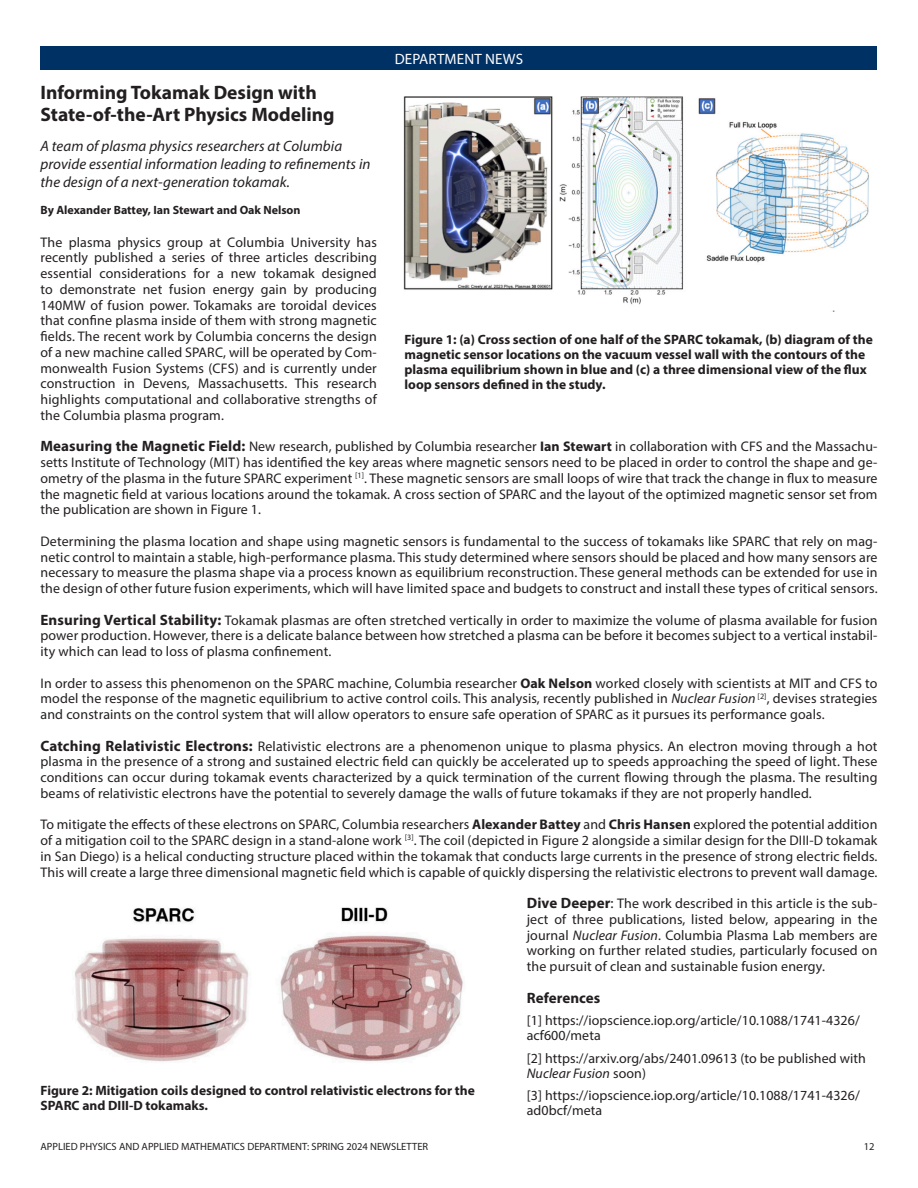
<style>
.page{position:relative;width:918px;height:1188px;background:#fff}
.page>*{position:absolute;margin:0;border:0;box-sizing:border-box;transform-origin:0 0}
.t1{font:700 19.5px "Myriad Pro";color:#231f20}
.t2{font:italic 15px/18px "Myriad Pro";letter-spacing:.005em;color:#231f20}
.t3{font:15px "Myriad Pro";letter-spacing:.01em;color:#fff}
.t4{font:700 15px "Myriad Pro";letter-spacing:.005em;color:#231f20}
.t5{font:13.95px/15.8px "Myriad Pro";letter-spacing:.01em;color:#231f20;text-align:justify}
.t6{font:700 13.5px/15px "Myriad Pro";color:#231f20}
.t7{font:700 12px "Myriad Pro";color:#231f20}
.t8{font:10.5px "Myriad Pro";color:#231f20}
.s1{font-weight:700;font-size:15px}
.s2{font-weight:700}
.s3{font-style:italic}
.s4{font-size:15px}
</style>
<div class="page">
<div style="left:40px;top:46px;width:838px;height:23px;background:#003164"></div>
<img style="left:403px;top:96px;width:466px;height:215px">
<img style="left:75px;top:907px;width:388px;height:155px">
<p class="t3" style="left:395px;top:49px;width:130px">DEPARTMENT NEWS</p>
<p class="t1" style="left:40px;top:79px;width:278px">Informing Tokamak Design with</p>
<p class="t1" style="left:40px;top:102px;width:296px">State-of-the-Art Physics Modeling</p>
<p class="t2" style="left:40px;top:137px;width:332px">A team of plasma physics researchers at Columbia provide essential information leading to refinements in the design of a next-generation tokamak.</p>
<p class="t7" style="left:40px;top:202px;width:262px">By Alexander Battey, Ian Stewart and Oak Nelson</p>
<p class="t5" style="left:40px;top:234px;width:338px">The plasma physics group at Columbia University has recently published a series of three articles describing essential considerations for a new tokamak designed to demonstrate net fusion energy gain by producing 140MW of fusion power. Tokamaks are toroidal devices that confine plasma inside of them with strong magnetic fields. The recent work by Columbia concerns the design of a new machine called SPARC, will be operated by Com&shy;monwealth Fusion Systems (CFS) and is currently under construction in Devens, Massachusetts. This research highlights computational and collaborative strengths of the Columbia plasma program.</p>
<p class="t5" style="left:40px;top:439px;width:839px"><span class="s1">Measuring the Magnetic Field:</span> New research, published by Columbia researcher <span class="s2">Ian Stewart</span> in collaboration with CFS and the Massachu&shy;setts Institute of Technology (MIT) has identified the key areas where magnetic sensors need to be placed in order to control the shape and ge&shy;ometry of the plasma in the future SPARC experiment <sup>[1]</sup>. These magnetic sensors are small loops of wire that track the change in flux to measure the magnetic field at various locations around the tokamak. A cross section of SPARC and the layout of the optimized magnetic sensor set from the publication are shown in Figure 1.</p>
<p class="t5" style="left:40px;top:533px;width:839px">Determining the plasma location and shape using magnetic sensors is fundamental to the success of tokamaks like SPARC that rely on mag&shy;netic control to maintain a stable, high-performance plasma. This study determined where sensors should be placed and how many sensors are necessary to measure the plasma shape via a process known as equilibrium reconstruction. These general methods can be extended for use in the design of other future fusion experiments, which will have limited space and budgets to construct and install these types of critical sensors.</p>
<p class="t5" style="left:40px;top:612px;width:839px"><span class="s1">Ensuring Vertical Stability:</span> Tokamak plasmas are often stretched vertically in order to maximize the volume of plasma available for fusion power production. However, there is a delicate balance between how stretched a plasma can be before it becomes subject to a vertical instabil&shy;ity which can lead to loss of plasma confinement.</p>
<p class="t5" style="left:40px;top:675px;width:839px">In order to assess this phenomenon on the SPARC machine, Columbia researcher <span class="s2">Oak Nelson</span> worked closely with scientists at MIT and CFS to model the response of the magnetic equilibrium to active control coils. This analysis, recently published in <span class="s3">Nuclear Fusion</span> <sup>[2]</sup>, devises strategies and constraints on the control system that will allow operators to ensure safe operation of SPARC as it pursues its performance goals.</p>
<p class="t5" style="left:40px;top:738px;width:838px"><span class="s1">Catching Relativistic Electrons:</span> Relativistic electrons are a phenomenon unique to plasma physics. An electron moving through a hot plasma in the presence of a strong and sustained electric field can quickly be accelerated up to speeds approaching the speed of light. These conditions can occur during tokamak events characterized by a quick termination of the current flowing through the plasma. The resulting beams of relativistic electrons have the potential to severely damage the walls of future tokamaks if they are not properly handled.</p>
<p class="t5" style="left:40px;top:817px;width:839px">To mitigate the effects of these electrons on SPARC, Columbia researchers <span class="s2">Alexander Battey</span> and <span class="s2">Chris Hansen</span> explored the potential addition of a mitigation coil to the SPARC design in a stand-alone work <sup>[3]</sup>. The coil (depicted in Figure 2 alongside a similar design for the DIII-D tokamak in San Diego) is a helical conducting structure placed within the tokamak that conducts large currents in the presence of strong electric fields.<br>This will create a large three dimensional magnetic field which is capable of quickly dispersing the relativistic electrons to prevent wall damage.</p>
<p class="t5" style="left:527px;top:895px;width:352px"><span class="s1">Dive Deeper</span><span class="s4">:</span> The work described in this article is the sub&shy;ject of three publications, listed below, appearing in the journal <span class="s3">Nuclear Fusion</span>. Columbia Plasma Lab members are working on further related studies, particularly focused on the pursuit of clean and sustainable fusion energy.</p>
<p class="t4" style="left:527px;top:988px;width:75px">References</p>
<p class="t5" style="left:527px;top:1013px;width:335px;line-height:15px">[1] https://iopscience.iop.org/article/10.1088/1741-4326/ acf600/meta</p>
<p class="t5" style="left:527px;top:1050px;width:341px;line-height:15px">[2] https://arxiv.org/abs/2401.09613 (to be published with<br><span class="s3">Nuclear Fusion</span> soon)</p>
<p class="t5" style="left:527px;top:1088px;width:335px;line-height:15px">[3] https://iopscience.iop.org/article/10.1088/1741-4326/ ad0bcf/meta</p>
<p class="t6" style="left:405px;top:332px;width:470px">Figure 1: (a) Cross section of one half of the SPARC tokamak, (b) diagram of the magnetic sensor locations on the vacuum vessel wall with the contours of the plasma equilibrium shown in blue and (c) a three dimensional view of the flux loop sensors defined in the study.</p>
<p class="t6" style="left:40px;top:1083px;width:436px">Figure 2: Mitigation coils designed to control relativistic electrons for the<br>SPARC and DIII-D tokamaks.</p>
<p class="t8" style="left:40px;top:1140px;width:389px">APPLIED PHYSICS AND APPLIED MATHEMATICS DEPARTMENT: SPRING 2024 NEWSLETTER</p>
<p class="t8" style="left:864px;top:1140px;width:12px">12</p>
</div>
